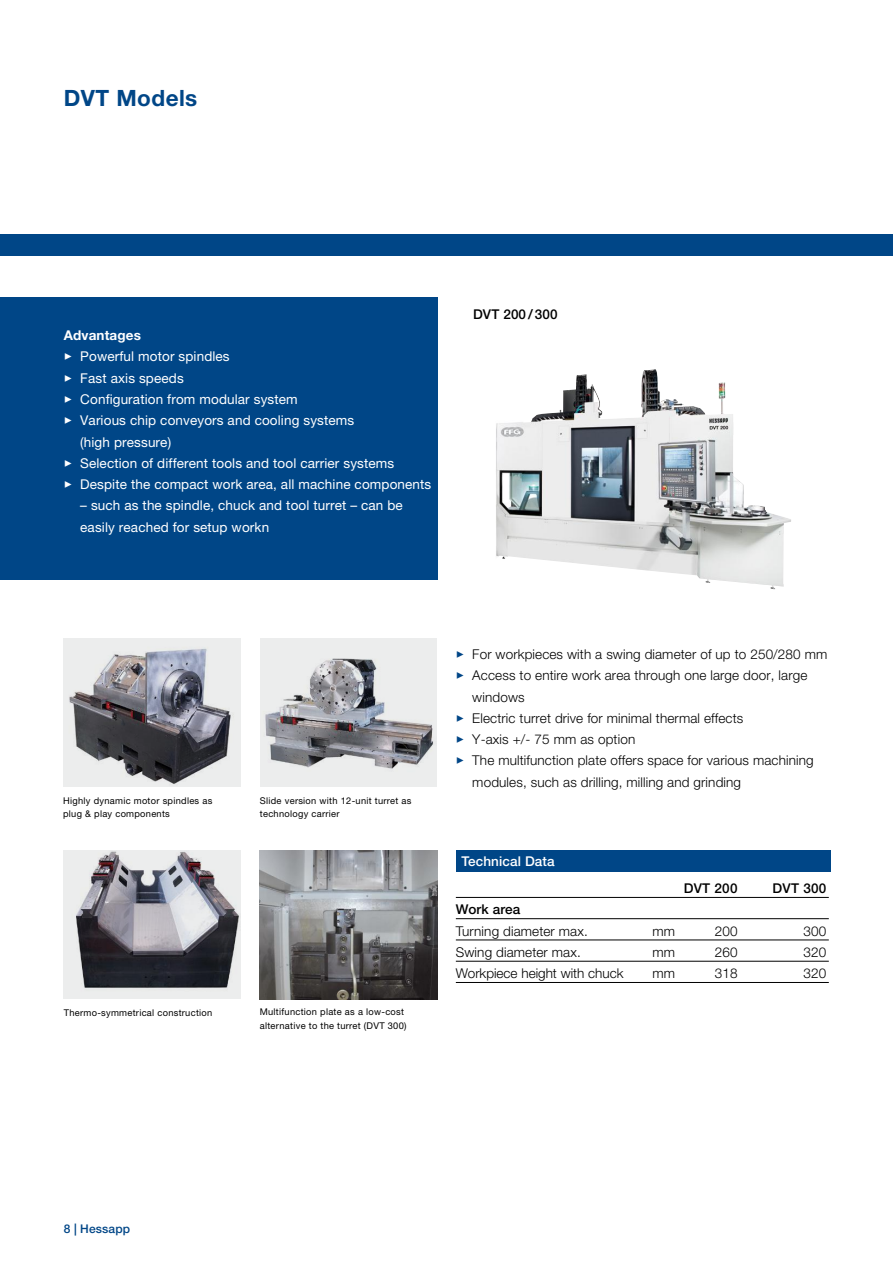
<style>
.page{position:relative;width:893px;height:1263px;background:#fff}
.page>*{position:absolute;margin:0;border:0;box-sizing:border-box;transform-origin:0 0}
.t1{font:700 22.5px "Helvetica Neue LT Pro";letter-spacing:.02em;color:#004687}
.t2{font:300 13.5px/21.3px "Helvetica Neue LT Pro";letter-spacing:.01em;color:#000}
.t3{font:13.5px/21.3px "Helvetica Neue LT Pro";letter-spacing:.01em;color:#fff}
.t4{font:500 13.5px "Helvetica Neue LT Pro";letter-spacing:.01em;color:#000}
.t5{font:500 13.5px "Helvetica Neue LT Pro";letter-spacing:.01em;color:#fff}
.t6{font:700 13.5px "Helvetica Neue LT Pro";letter-spacing:.01em;color:#fff}
.t7{font:500 12px "Helvetica Neue LT Pro";letter-spacing:.01em;color:#004687}
.t8{font:9.3px/13.5px "Helvetica Neue LT Pro";letter-spacing:.03em;color:#000}
.s1{color:#004687}
</style>
<div class="page">
<hr style="left:456px;top:897px;width:373px;height:1px;background:#000">
<hr style="left:456px;top:918px;width:373px;height:1px;background:#000">
<hr style="left:456px;top:940px;width:373px;height:1px;background:#000">
<hr style="left:456px;top:961px;width:373px;height:1px;background:#000">
<hr style="left:456px;top:982px;width:373px;height:1px;background:#000">
<img style="left:260px;top:850px;width:178px;height:149px">
<div style="left:64px;top:638px;width:177px;height:149px;background:#eceded"></div>
<img style="left:69px;top:648px;width:162px;height:136px">
<img style="left:64px;top:850px;width:177px;height:147px">
<div style="left:260px;top:638px;width:177px;height:149px;background:#eceded"></div>
<img style="left:265px;top:658px;width:168px;height:111px">
<div style="left:0;top:234px;width:893px;height:21px;background:#004687"></div>
<div style="left:0;top:298px;width:437px;height:282px;background:#004687"></div>
<div style="left:456px;top:850px;width:374px;height:22px;background:#004687"></div>
<img style="left:496px;top:369px;width:214px;height:214px">
<h1 class="t1" style="left:64px;top:84px;width:135px">DVT Models</h1>
<p class="t6" style="left:64px;top:327px;width:79px">Advantages</p>
<p class="t3" style="left:64px;top:346px;width:167px">✓ Powerful motor spindles</p>
<p class="t3" style="left:64px;top:367px;width:122px">✓ Fast axis speeds</p>
<p class="t3" style="left:64px;top:388px;width:235px">✓ Configuration from modular system</p>
<p class="t3" style="left:80px;top:409px;width:276px;text-indent:-16px">✓ Various chip conveyors and cooling systems (high pressure)</p>
<p class="t3" style="left:64px;top:452px;width:332px">✓ Selection of different tools and tool carrier systems</p>
<p class="t3" style="left:64px;top:473px;width:369px">✓ Despite the compact work area, all machine components</p>
<p class="t3" style="left:80px;top:494px;width:324px">– such as the spindle, chuck and tool turret – can be easily reached for setup workn</p>
<p class="t4" style="left:473px;top:306px;width:86px">DVT 200 / 300</p>
<p class="t8" style="left:63px;top:793px;width:151px">Highly dynamic motor spindles as plug &amp; play components</p>
<p class="t8" style="left:64px;top:1006px;width:150px">Thermo-symmetrical construction</p>
<p class="t8" style="left:260px;top:793px;width:153px">Slide version with 12-unit turret as technology carrier</p>
<p class="t8" style="left:260px;top:1005px;width:148px">Multifunction plate as a low-cost alternative to the turret (DVT 300)</p>
<p class="t2" style="left:456px;top:643px;width:373px"><span class="s1">✓</span> For workpieces with a swing diameter of up to 250/280 mm</p>
<p class="t2" style="left:472px;top:665px;width:337px;text-indent:-16px"><span class="s1">✓</span> Access to entire work area through one large door, large windows</p>
<p class="t2" style="left:456px;top:707px;width:289px"><span class="s1">✓</span> Electric turret drive for minimal thermal effects</p>
<p class="t2" style="left:456px;top:728px;width:181px"><span class="s1">✓</span> Y-axis +/- 75 mm as option</p>
<p class="t2" style="left:472px;top:750px;width:343px;text-indent:-16px"><span class="s1">✓</span> The multifunction plate offers space for various machining modules, such as drilling, milling and grinding</p>
<p class="t5" style="left:461px;top:853px;width:95px">Technical Data</p>
<p class="t4" style="left:684px;top:880px;width:55px">DVT 200</p>
<p class="t4" style="left:772px;top:880px;width:55px">DVT 300</p>
<p class="t4" style="left:456px;top:901px;width:66px">Work area</p>
<p class="t2" style="left:456px;top:920px;width:133px">Turning diameter max.</p>
<p class="t2" style="left:652px;top:920px;width:24px">mm</p>
<p class="t2" style="left:715px;top:920px;width:24px">200</p>
<p class="t2" style="left:804px;top:920px;width:24px">300</p>
<p class="t2" style="left:456px;top:941px;width:126px">Swing diameter max.</p>
<p class="t2" style="left:652px;top:941px;width:24px">mm</p>
<p class="t2" style="left:715px;top:941px;width:24px">260</p>
<p class="t2" style="left:804px;top:941px;width:24px">320</p>
<p class="t2" style="left:456px;top:962px;width:169px">Workpiece height with chuck</p>
<p class="t2" style="left:652px;top:962px;width:24px">mm</p>
<p class="t2" style="left:715px;top:962px;width:24px">318</p>
<p class="t2" style="left:804px;top:962px;width:24px">320</p>
<p class="t7" style="left:64px;top:1222px;width:68px">8 | Hessapp</p>
</div>
